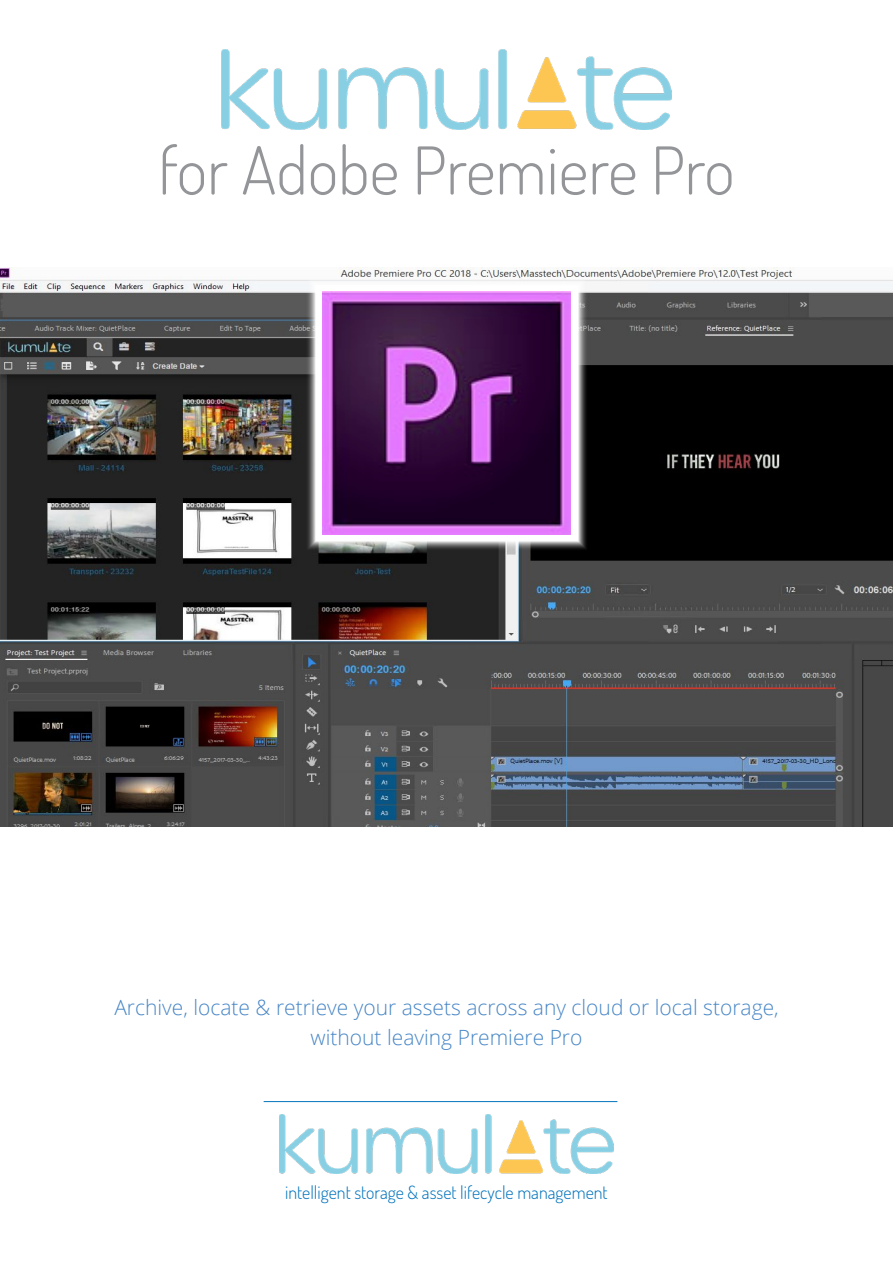
<style>
.page{position:relative;width:893px;height:1263px;background:#fff}
.page>*{position:absolute;margin:0;border:0;box-sizing:border-box;transform-origin:0 0}
.t1{font:300 66px "Dosis";color:#939598}
.t2{font:300 21px/30px "Open Sans";color:#4786c6;text-align:center}
.t3{font:300 18px "Dosis";color:#0073bc}
</style>
<div class="page">
<img style="left:0;top:268px;width:893px;height:558px">
<img style="left:221px;top:50px;width:451px;height:80px">
<img style="left:280px;top:1115px;width:333px;height:59px">
<hr style="left:264px;top:1101px;width:353px;height:1px;background:#0575bd">
<svg style="left:305px;top:276px;width:282px;height:275px"></svg>
<img style="left:323px;top:292px;width:247px;height:242px">
<p class="t1" style="left:158px;top:127px;width:578px">for Adobe Premiere Pro</p>
<p class="t2" style="left:114px;top:992px;width:666px">Archive, locate &amp; retrieve your assets across any cloud or local storage, without leaving Premiere Pro</p>
<p class="t3" style="left:285px;top:1181px;width:324px">intelligent storage &amp; asset lifecycle management</p>
</div>
